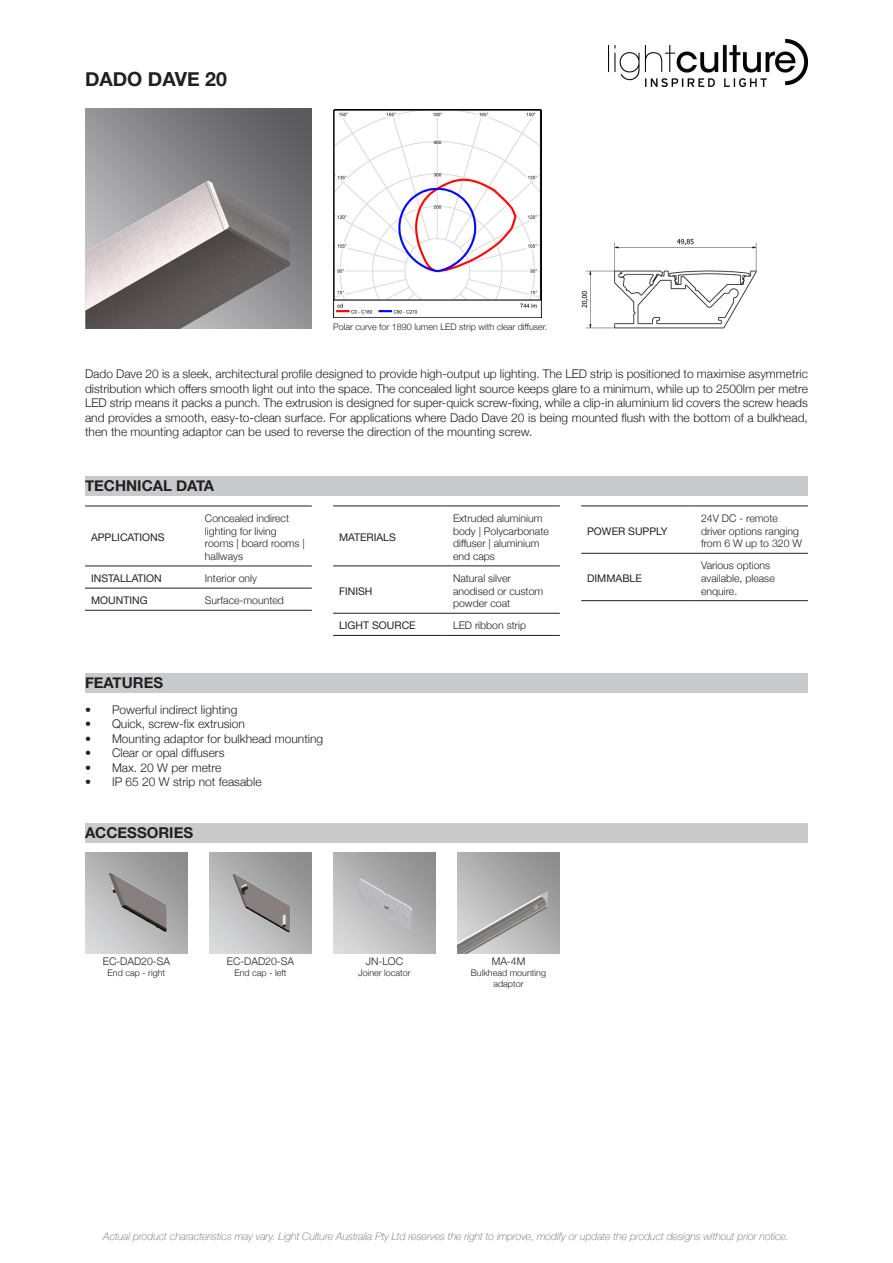
<style>
.page{position:relative;width:893px;height:1263px;background:#fff}
.page>*{position:absolute;margin:0;border:0;box-sizing:border-box;transform-origin:0 0}
.t1{font:700 19.5px "Helvetica Neue";color:#231f20}
.t2{font:700 15px "Helvetica Neue";color:#231f20}
.t3{font:300 12px/14.4px "Helvetica Neue";color:#231f20;text-align:justify}
.t4{font:300 10.5px/12.6px "Helvetica Neue";color:#231f20}
.t5{font:italic 100 10.5px "Helvetica Neue";color:#636366}
.t6{font:10.5px "Helvetica Neue";color:#231f20}
.t7{font:300 9px/10.8px "Helvetica Neue";color:#231f20;text-align:center}
</style>
<div class="page">
<img style="left:608px;top:39px;width:200px;height:47px">
<hr style="left:85px;top:506px;width:114px;height:1px;background:#231f20">
<hr style="left:199px;top:506px;width:113px;height:1px;background:#231f20">
<hr style="left:85px;top:566px;width:114px;height:1px;background:#231f20">
<hr style="left:199px;top:566px;width:113px;height:1px;background:#231f20">
<hr style="left:85px;top:588px;width:114px;height:1px;background:#231f20">
<hr style="left:199px;top:588px;width:113px;height:1px;background:#231f20">
<hr style="left:85px;top:610px;width:114px;height:1px;background:#231f20">
<hr style="left:199px;top:610px;width:113px;height:1px;background:#231f20">
<hr style="left:333px;top:506px;width:114px;height:1px;background:#231f20">
<hr style="left:447px;top:506px;width:113px;height:1px;background:#231f20">
<hr style="left:333px;top:565px;width:114px;height:1px;background:#231f20">
<hr style="left:447px;top:565px;width:113px;height:1px;background:#231f20">
<hr style="left:333px;top:613px;width:114px;height:1px;background:#231f20">
<hr style="left:447px;top:613px;width:113px;height:1px;background:#231f20">
<hr style="left:333px;top:635px;width:114px;height:1px;background:#231f20">
<hr style="left:447px;top:635px;width:113px;height:1px;background:#231f20">
<hr style="left:581px;top:506px;width:114px;height:1px;background:#231f20">
<hr style="left:695px;top:506px;width:113px;height:1px;background:#231f20">
<hr style="left:581px;top:553px;width:114px;height:1px;background:#231f20">
<hr style="left:695px;top:553px;width:113px;height:1px;background:#231f20">
<hr style="left:581px;top:600px;width:114px;height:1px;background:#231f20">
<hr style="left:695px;top:600px;width:113px;height:1px;background:#231f20">
<div style="left:85px;top:476px;width:723px;height:20px;background:#c9cacc"></div>
<div style="left:85px;top:823px;width:723px;height:20px;background:#c9cacc"></div>
<img style="left:581px;top:238px;width:176px;height:91px">
<img style="left:85px;top:109px;width:227px;height:219px">
<img style="left:457px;top:852px;width:103px;height:101px">
<img style="left:333px;top:109px;width:208px;height:208px">
<div style="left:85px;top:673px;width:723px;height:20px;background:#c9cacc"></div>
<img style="left:85px;top:857px;width:103px;height:93px">
<img style="left:209px;top:858px;width:103px;height:90px">
<img style="left:333px;top:852px;width:103px;height:101px">
<p class="t1" style="left:85px;top:64px;width:143px">DADO DAVE 20</p>
<p class="t7" style="left:333px;top:321px;width:216px">Polar curve for 1890 lumen LED strip with clear diffuser.</p>
<p class="t3" style="left:85px;top:366px;width:724px">Dado Dave 20 is a sleek, architectural profile designed to provide high-output up lighting. The LED strip is positioned to maximise asymmetric distribution which offers smooth light out into the space. The concealed light source keeps glare to a minimum, while up to 2500lm per metre LED strip means it packs a punch. The extrusion is designed for super-quick screw-fixing, while a clip-in aluminium lid covers the screw heads and provides a smooth, easy-to-clean surface. For applications where Dado Dave 20 is being mounted flush with the bottom of a bulkhead, then the mounting adaptor can be used to reverse the direction of the mounting screw.</p>
<p class="t2" style="left:85px;top:474px;width:131px">TECHNICAL DATA</p>
<p class="t6" style="left:91px;top:530px;width:75px">APPLICATIONS</p>
<p class="t4" style="left:205px;top:511px;width:101px">Concealed indirect lighting for living rooms | board rooms | hallways</p>
<p class="t6" style="left:339px;top:530px;width:58px">MATERIALS</p>
<p class="t4" style="left:453px;top:511px;width:97px">Extruded aluminium body | Polycarbonate diffuser | aluminium end caps</p>
<p class="t6" style="left:91px;top:571px;width:72px">INSTALLATION</p>
<p class="t4" style="left:205px;top:571px;width:54px">Interior only</p>
<p class="t6" style="left:91px;top:593px;width:58px">MOUNTING</p>
<p class="t4" style="left:205px;top:593px;width:80px">Surface-mounted</p>
<p class="t6" style="left:339px;top:583px;width:35px">FINISH</p>
<p class="t4" style="left:453px;top:571px;width:92px">Natural silver anodised or custom powder coat</p>
<p class="t6" style="left:339px;top:618px;width:78px">LIGHT SOURCE</p>
<p class="t4" style="left:453px;top:619px;width:75px">LED ribbon strip</p>
<p class="t2" style="left:85px;top:671px;width:80px">FEATURES</p>
<p class="t3" style="left:85px;top:702px;width:154px">• Powerful indirect lighting</p>
<p class="t3" style="left:85px;top:716px;width:161px">• Quick, screw-fix extrusion</p>
<p class="t3" style="left:85px;top:730px;width:240px">• Mounting adaptor for bulkhead mounting</p>
<p class="t3" style="left:85px;top:745px;width:141px">• Clear or opal diffusers</p>
<p class="t3" style="left:85px;top:759px;width:138px">• Max. 20 W per metre</p>
<p class="t3" style="left:85px;top:774px;width:178px">• IP 65 20 W strip not feasable</p>
<p class="t2" style="left:85px;top:821px;width:110px">ACCESSORIES</p>
<p class="t6" style="left:587px;top:523px;width:82px">POWER SUPPLY</p>
<p class="t6" style="left:587px;top:571px;width:56px">DIMMABLE</p>
<p class="t4" style="left:701px;top:511px;width:102px">24V DC - remote driver options ranging from 6 W up to 320 W</p>
<p class="t4" style="left:701px;top:559px;width:75px">Various options available, please enquire.</p>
<p class="t4" style="left:103px;top:954px;width:69px">EC-DAD20-SA</p>
<p class="t7" style="left:108px;top:967px;width:59px">End cap - right</p>
<p class="t4" style="left:227px;top:954px;width:69px">EC-DAD20-SA</p>
<p class="t7" style="left:234px;top:967px;width:54px">End cap - left</p>
<p class="t4" style="left:366px;top:954px;width:39px">JN-LOC</p>
<p class="t7" style="left:358px;top:967px;width:54px">Joiner locator</p>
<p class="t4" style="left:492px;top:954px;width:35px">MA-4M</p>
<p class="t7" style="left:471px;top:967px;width:77px">Bulkhead mounting adaptor</p>
<p class="t5" style="left:103px;top:1228px;width:687px">Actual product characteristics may vary. Light Culture Australia Pty Ltd reserves the right to improve, modify or update the product designs without prior notice.</p>
</div>
